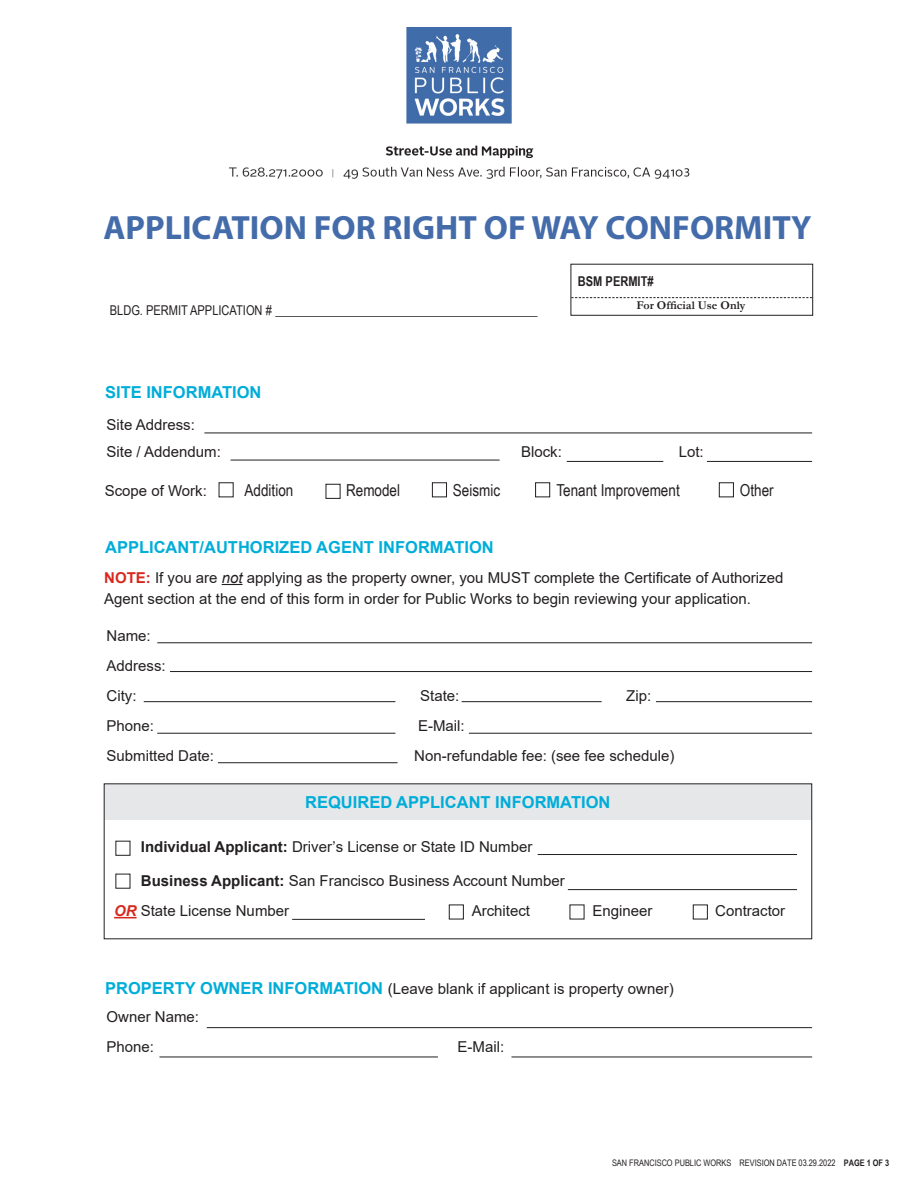
<style>
.page{position:relative;width:918px;height:1188px;background:#fff}
.page>*{position:absolute;margin:0;border:0;box-sizing:border-box;transform-origin:0 0}
.t1{font:700 33.75px "Myriad Pro";color:#446caa}
.t2{font:700 16.5px "Arial";color:#00add9}
.t3{font:16.5px "Arial Narrow";color:#231f20}
.t4{font:15px/21px "Arial";color:#231f20}
.t5{font:13.5px "Arial Narrow";color:#231f20}
.t6{font:700 13.5px "Arial Narrow";color:#231f20}
.t7{font:700 12px "Garamond";color:#231f20}
.t8{font:9px "Arial Narrow";color:#231f20}
.s1{font-weight:700;color:#d8281e}
.s2{font-style:italic}
.s3{font-weight:700}
.s4{font-weight:700;font-style:italic;color:#d8281e}
.s5{font-weight:700;font-size:16.5px;color:#00add9}
</style>
<div class="page">
<hr style="left:204px;top:433px;width:608px;height:1px;background:#231f20">
<hr style="left:231px;top:460px;width:269px;height:1px;background:#231f20">
<hr style="left:567px;top:461px;width:96px;height:1px;background:#231f20">
<hr style="left:707px;top:461px;width:105px;height:1px;background:#231f20">
<hr style="left:157px;top:642px;width:655px;height:1px;background:#231f20">
<hr style="left:144px;top:701px;width:251px;height:1px;background:#231f20">
<hr style="left:207px;top:1027px;width:605px;height:1px;background:#231f20">
<hr style="left:157px;top:733px;width:238px;height:1px;background:#231f20">
<hr style="left:218px;top:762px;width:180px;height:1px;background:#231f20">
<hr style="left:469px;top:733px;width:343px;height:1px;background:#231f20">
<hr style="left:462px;top:701px;width:140px;height:1px;background:#231f20">
<hr style="left:159px;top:1057px;width:279px;height:1px;background:#231f20">
<hr style="left:511px;top:1057px;width:301px;height:1px;background:#231f20">
<hr style="left:656px;top:701px;width:156px;height:1px;background:#231f20">
<hr style="left:170px;top:671px;width:642px;height:1px;background:#231f20">
<div style="left:219px;top:482px;width:15px;height:15px;border:1px solid #231f20"></div>
<div style="left:326px;top:484px;width:14px;height:15px;border:1px solid #231f20"></div>
<div style="left:432px;top:482px;width:15px;height:15px;border:1px solid #231f20"></div>
<div style="left:535px;top:482px;width:15px;height:15px;border:1px solid #231f20"></div>
<div style="left:719px;top:482px;width:15px;height:15px;border:1px solid #231f20"></div>
<svg style="left:573px;top:297px;width:238px;height:1px"></svg>
<div style="left:571px;top:264px;width:242px;height:52px;border:1px solid #231f20"></div>
<hr style="left:275px;top:316px;width:263px;height:1px;background:#231f20">
<img style="left:229px;top:27px;width:461px;height:152px">
<svg style="left:222px;top:584px;width:21px;height:1px"></svg>
<hr style="left:538px;top:854px;width:259px;height:1px;background:#231f20">
<hr style="left:568px;top:889px;width:229px;height:1px;background:#231f20">
<hr style="left:292px;top:919px;width:133px;height:1px;background:#231f20">
<div style="left:104px;top:784px;width:708px;height:36px;background:#e6e7e9"></div>
<svg style="left:114px;top:917px;width:23px;height:1px"></svg>
<div style="left:115px;top:841px;width:15px;height:15px;border:1px solid #231f20"></div>
<div style="left:449px;top:905px;width:15px;height:14px;border:1px solid #231f20"></div>
<div style="left:693px;top:905px;width:15px;height:14px;border:1px solid #231f20"></div>
<p class="t1" style="left:103px;top:206px;width:710px">APPLICATION FOR RIGHT OF WAY CONFORMITY</p>
<p class="t5" style="left:110px;top:300px;width:164px">BLDG. PERMIT APPLICATION #</p>
<p class="t2" style="left:105px;top:381px;width:158px">SITE INFORMATION</p>
<p class="t6" style="left:578px;top:271px;width:77px">BSM PERMIT#</p>
<p class="t7" style="left:637px;top:297px;width:111px">For Official Use Only</p>
<p class="t4" style="left:107px;top:414px;width:90px">Site Address:</p>
<p class="t4" style="left:107px;top:441px;width:116px">Site / Addendum:</p>
<p class="t4" style="left:521px;top:441px;width:42px">Block:</p>
<p class="t4" style="left:679px;top:441px;width:27px">Lot:</p>
<p class="t4" style="left:105px;top:480px;width:104px">Scope of Work:</p>
<p class="t3" style="left:244px;top:478px;width:50px">Addition</p>
<p class="t3" style="left:346px;top:478px;width:56px">Remodel</p>
<p class="t3" style="left:453px;top:478px;width:49px">Seismic</p>
<p class="t3" style="left:556px;top:478px;width:125px">Tenant Improvement</p>
<p class="t3" style="left:740px;top:478px;width:35px">Other</p>
<p class="t2" style="left:105px;top:536px;width:390px">APPLICANT/AUTHORIZED AGENT INFORMATION</p>
<p class="t4" style="left:104px;top:567px;width:681px"><span class="s1">NOTE:</span> If you are <span class="s2">not</span> applying as the property owner, you MUST complete the Certificate of Authorized<br>Agent section at the end of this form in order for Public Works to begin reviewing your application.</p>
<p class="t4" style="left:107px;top:625px;width:46px">Name:</p>
<p class="t4" style="left:107px;top:655px;width:61px">Address:</p>
<p class="t4" style="left:107px;top:685px;width:31px">City:</p>
<p class="t4" style="left:420px;top:685px;width:41px">State:</p>
<p class="t4" style="left:626px;top:685px;width:27px">Zip:</p>
<p class="t4" style="left:107px;top:715px;width:49px">Phone:</p>
<p class="t4" style="left:418px;top:715px;width:48px">E-Mail:</p>
<p class="t4" style="left:107px;top:745px;width:109px">Submitted Date:</p>
<p class="t4" style="left:414px;top:745px;width:262px">Non-refundable fee: (see fee schedule)</p>
<p class="t2" style="left:305px;top:790px;width:307px">REQUIRED APPLICANT INFORMATION</p>
<p class="t4" style="left:141px;top:836px;width:393px"><span class="s3">Individual Applicant:</span> Driver’s License or State ID Number</p>
<p class="t4" style="left:141px;top:870px;width:425px"><span class="s3">Business Applicant:</span> San Francisco Business Account Number</p>
<p class="t4" style="left:114px;top:900px;width:177px"><span class="s4">OR</span> State License Number</p>
<p class="t4" style="left:472px;top:900px;width:60px">Architect</p>
<p class="t4" style="left:593px;top:900px;width:62px">Engineer</p>
<p class="t4" style="left:715px;top:900px;width:72px">Contractor</p>
<p class="t4" style="left:105px;top:978px;width:570px"><span class="s5">PROPERTY OWNER INFORMATION</span> (Leave blank if applicant is property owner)</p>
<p class="t4" style="left:107px;top:1006px;width:94px">Owner Name:</p>
<p class="t4" style="left:107px;top:1036px;width:49px">Phone:</p>
<p class="t4" style="left:458px;top:1036px;width:48px">E-Mail:</p>
<p class="t8" style="left:612px;top:1156px;width:279px">SAN FRANCISCO PUBLIC WORKS REVISION DATE 03.29.2022 <span class="s3">PAGE 1 OF 3</span></p>
</div>
